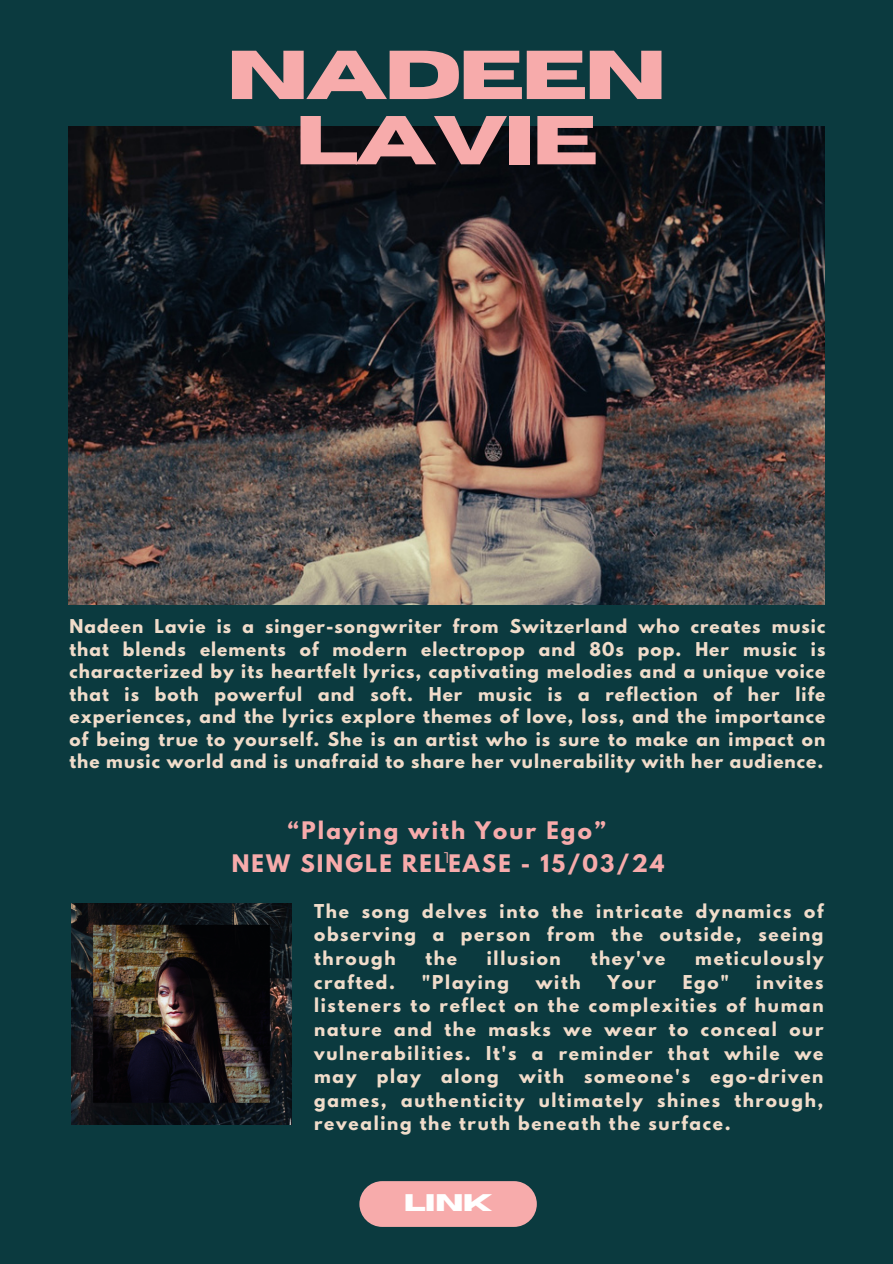
<style>
.page{position:relative;width:893px;height:1264px;background:#fff}
.page>*{position:absolute;margin:0;border:0;box-sizing:border-box;transform-origin:0 0}
.t1{font:700 69px/65.2px "Horizon";letter-spacing:-.045em;color:#f7abab;text-align:center}
.t2{font:700 24px "Horizon";color:#fff}
.t3{font:700 21.45px "League Spartan";letter-spacing:.1em;color:#f7abab}
.t4{font:700 16.95px/23.7px "League Spartan";letter-spacing:.1em;color:#f0dcca;text-align:justify}
.t5{font:15.45px "Montserrat";color:#f7abab}
</style>
<div class="page">
<div style="left:0;top:0;width:892px;height:1263px;background:#0b3a3f"></div>
<img style="left:68px;top:126px;width:756px;height:479px">
<div style="left:359px;top:1181px;width:178px;height:45px;background:#f7abab;border-radius:23px"></div>
<img style="left:71px;top:903px;width:220px;height:221px">
<p class="t1" style="left:226px;top:45px;width:441px">NADEEN<br>LAVIE</p>
<h4 class="t4" style="left:69px;top:617px;width:757px;line-height:22.5px">Nadeen Lavie is a singer-songwriter from Switzerland who creates music that blends elements of modern electropop and 80s pop. Her music is characterized by its heartfelt lyrics, captivating melodies and a unique voice that is both powerful and soft. Her music is a reflection of her life experiences, and the lyrics explore themes of love, loss, and the importance of being true to yourself. She is an artist who is sure to make an impact on the music world and is unafraid to share her vulnerability with her audience.</h4>
<p class="t3" style="left:288px;top:820px;width:319px">“Playing with Your Ego”</p>
<p class="t5" style="left:444px;top:848px;width:7px">1</p>
<h2 class="t4" style="left:314px;top:901px;width:511px">The song delves into the intricate dynamics of observing a person from the outside, seeing through</h2>
<h3 class="t3" style="left:232px;top:852px;width:434px">NEW SINGLE RELEASE - 15/03/24</h3>
<h2 class="t4" style="left:425px;top:948px;width:33px">the</h2>
<h2 class="t4" style="left:487px;top:948px;width:75px">illusion</h2>
<h2 class="t4" style="left:590px;top:948px;width:76px">they've</h2>
<h2 class="t4" style="left:695px;top:948px;width:130px">meticulously</h2>
<h2 class="t4" style="left:314px;top:972px;width:82px">crafted.</h2>
<h2 class="t4" style="left:422px;top:972px;width:89px">"Playing</h2>
<h2 class="t4" style="left:536px;top:972px;width:46px">with</h2>
<h2 class="t4" style="left:607px;top:972px;width:50px">Your</h2>
<h2 class="t4" style="left:682px;top:972px;width:48px">Ego"</h2>
<h2 class="t4" style="left:314px;top:972px;width:511px;text-indent:442px">invites listeners to reflect on the complexities of human nature and the masks we wear to conceal our vulnerabilities. It's a reminder that while we may play along with someone's ego-driven games, authenticity ultimately shines through, revealing the truth beneath the surface.</h2>
<p class="t2" style="left:403px;top:1190px;width:90px">LINK</p>
</div>
